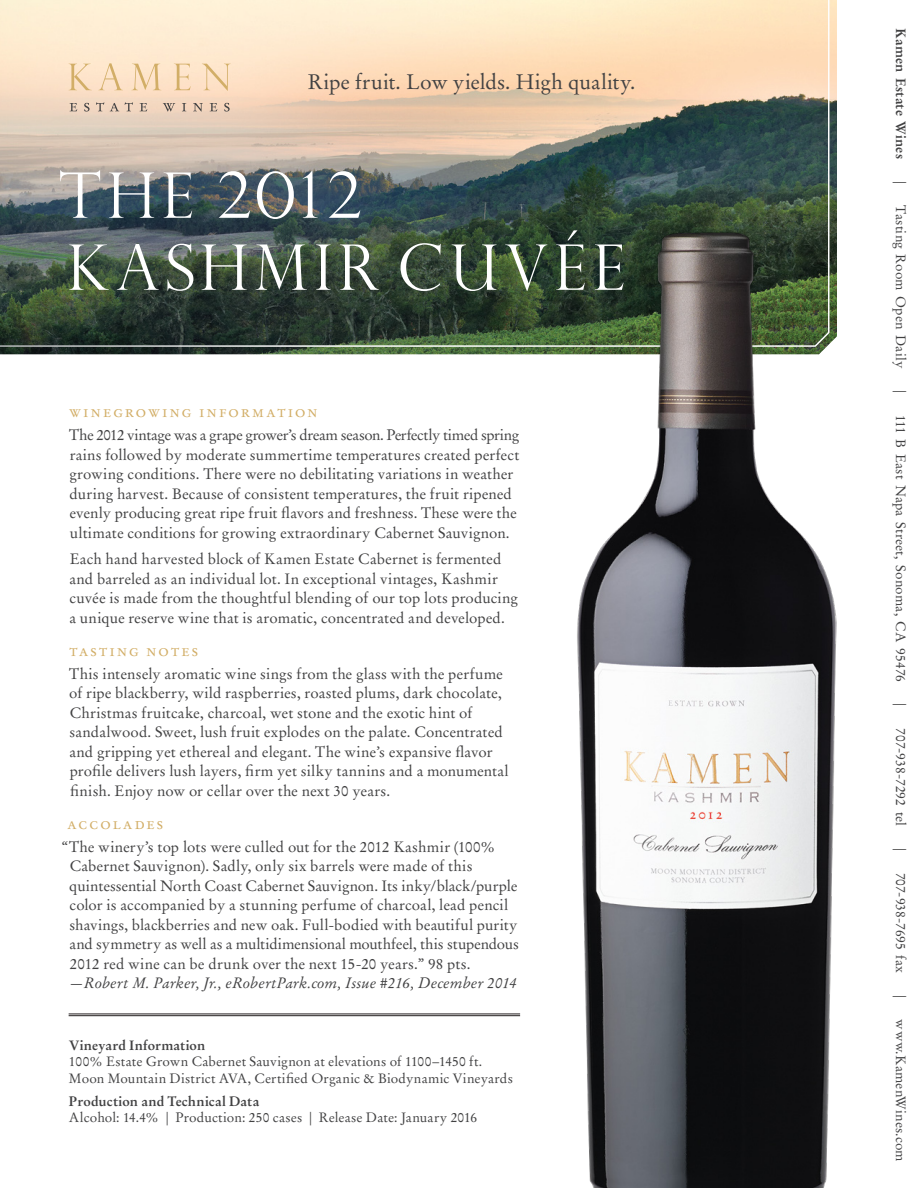
<style>
.page{position:relative;width:918px;height:1188px;background:#fff}
.page>*{position:absolute;margin:0;border:0;box-sizing:border-box;transform-origin:0 0}
.t1{font:300 63px "Perpetua Titling";letter-spacing:.09em;color:#fff}
.t2{font:21px "Stempel Garamond LT Std";letter-spacing:.005em;color:#414142}
.t3{font:16.5px "Stempel Garamond Roman SC";letter-spacing:.12em;color:#d2ae67}
.t4{font:15px/19.5px "Stempel Garamond LT Std";letter-spacing:.005em;color:#414142}
.t5{font:italic 15px "Stempel Garamond LT Std";color:#414142}
.t6{font:13.5px/16.5px "Stempel Garamond LT Std";letter-spacing:.01em;color:#414142}
.t7{font:700 13.5px "Stempel Garamond LT Std";letter-spacing:.01em;color:#414142}
</style>
<div class="page">
<img style="left:0;top:0;width:830px;height:348px">
<svg style="left:69px;top:63px;width:162px;height:28px"></svg>
<svg style="left:70px;top:103px;width:7px;height:8px"></svg>
<svg style="left:84px;top:103px;width:6px;height:9px"></svg>
<svg style="left:96px;top:102px;width:8px;height:9px"></svg>
<svg style="left:110px;top:103px;width:9px;height:8px"></svg>
<svg style="left:125px;top:102px;width:8px;height:9px"></svg>
<svg style="left:140px;top:103px;width:7px;height:8px"></svg>
<svg style="left:163px;top:103px;width:12px;height:9px"></svg>
<svg style="left:182px;top:103px;width:4px;height:8px"></svg>
<svg style="left:193px;top:103px;width:10px;height:9px"></svg>
<svg style="left:210px;top:103px;width:7px;height:8px"></svg>
<svg style="left:224px;top:103px;width:6px;height:9px"></svg>
<img style="left:574px;top:230px;width:263px;height:958px">
<hr style="left:69px;top:1015px;width:451px;height:1px;background:#231f20">
<hr style="left:69px;top:1014px;width:451px;height:1px;background:#231f20">
<h2 class="t2" style="left:308px;top:69px;width:329px">Ripe fruit. Low yields. High quality.</h2>
<h1 class="t1" style="left:59px;top:157px;width:304px">THE 2012</h1>
<h1 class="t1" style="left:67px;top:229px;width:559px">KASHMIR CUVéE</h1>
<p class="t3" style="left:69px;top:402px;width:250px">winegrowing information</p>
<p class="t4" style="left:69px;top:426px;width:452px">The 2012 vintage was a grape grower’s dream season. Perfectly timed spring rains followed by moderate summertime temperatures created perfect growing conditions. There were no debilitating variations in weather during harvest. Because of consistent temperatures, the fruit ripened evenly producing great ripe fruit flavors and freshness. These were the ultimate conditions for growing extraordinary Cabernet Sauvignon.</p>
<p class="t4" style="left:70px;top:549px;width:450px">Each hand harvested block of Kamen Estate Cabernet is fermented and barreled as an individual lot. In exceptional vintages, Kashmir cuvée is made from the thoughtful blending of our top lots producing a unique reserve wine that is aromatic, concentrated and developed.</p>
<p class="t3" style="left:69px;top:640px;width:131px">tasting notes</p>
<p class="t4" style="left:69px;top:664px;width:441px">This intensely aromatic wine sings from the glass with the perfume of ripe blackberry, wild raspberries, roasted plums, dark chocolate, Christmas fruitcake, charcoal, wet stone and the exotic hint of sandalwood. Sweet, lush fruit explodes on the palate. Concentrated and gripping yet ethereal and elegant. The wine’s expansive flavor profile delivers lush layers, firm yet silky tannins and a monumental finish. Enjoy now or cellar over the next 30 years.</p>
<p class="t3" style="left:68px;top:813px;width:97px">accolades</p>
<p class="t4" style="left:69px;top:837px;width:451px;text-indent:-8px">“The winery’s top lots were culled out for the 2012 Kashmir (100% Cabernet Sauvignon). Sadly, only six barrels were made of this quintessential North Coast Cabernet Sauvignon. Its inky/black/purple color is accompanied by a stunning perfume of charcoal, lead pencil shavings, blackberries and new oak. Full-bodied with beautiful purity and symmetry as well as a multidimensional mouthfeel, this stupendous 2012 red wine can be drunk over the next 15-20 years.” 98 pts.</p>
<p class="t5" style="left:69px;top:974px;width:449px">—Robert M. Parker, Jr., eRobertPark.com, Issue #216, December 2014</p>
<p class="t7" style="left:69px;top:1037px;width:138px">Vineyard Information</p>
<p class="t6" style="left:69px;top:1053px;width:445px">100% Estate Grown Cabernet Sauvignon at elevations of 1100–1450 ft.<br>Moon Mountain District AVA, Certified Organic &amp; Biodynamic Vineyards</p>
<p class="t7" style="left:69px;top:1093px;width:192px">Production and Technical Data</p>
<p class="t6" style="left:69px;top:1110px;width:410px">Alcohol: 14.4% | Production: 250 cases | Release Date: January 2016</p>
<p class="t7" style="left:909px;top:28px;width:132px;rotate:90deg">Kamen Estate Wines</p>
<p class="t6" style="left:909px;top:181px;width:4px;rotate:90deg">|</p>
<p class="t6" style="left:909px;top:205px;width:164px;rotate:90deg">Tasting Room Open Daily</p>
<p class="t6" style="left:909px;top:390px;width:4px;rotate:90deg">|</p>
<p class="t6" style="left:909px;top:415px;width:268px;rotate:90deg">111 B East Napa Street, Sonoma, CA 95476</p>
<p class="t6" style="left:909px;top:703px;width:4px;rotate:90deg">|</p>
<p class="t6" style="left:909px;top:728px;width:99px;rotate:90deg">707-938-7292 tel</p>
<p class="t6" style="left:909px;top:848px;width:4px;rotate:90deg">|</p>
<p class="t6" style="left:909px;top:873px;width:102px;rotate:90deg">707-938-7695 fax</p>
<p class="t6" style="left:909px;top:995px;width:4px;rotate:90deg">|</p>
<p class="t6" style="left:909px;top:1019px;width:144px;rotate:90deg">www.KamenWines.com</p>
</div>
